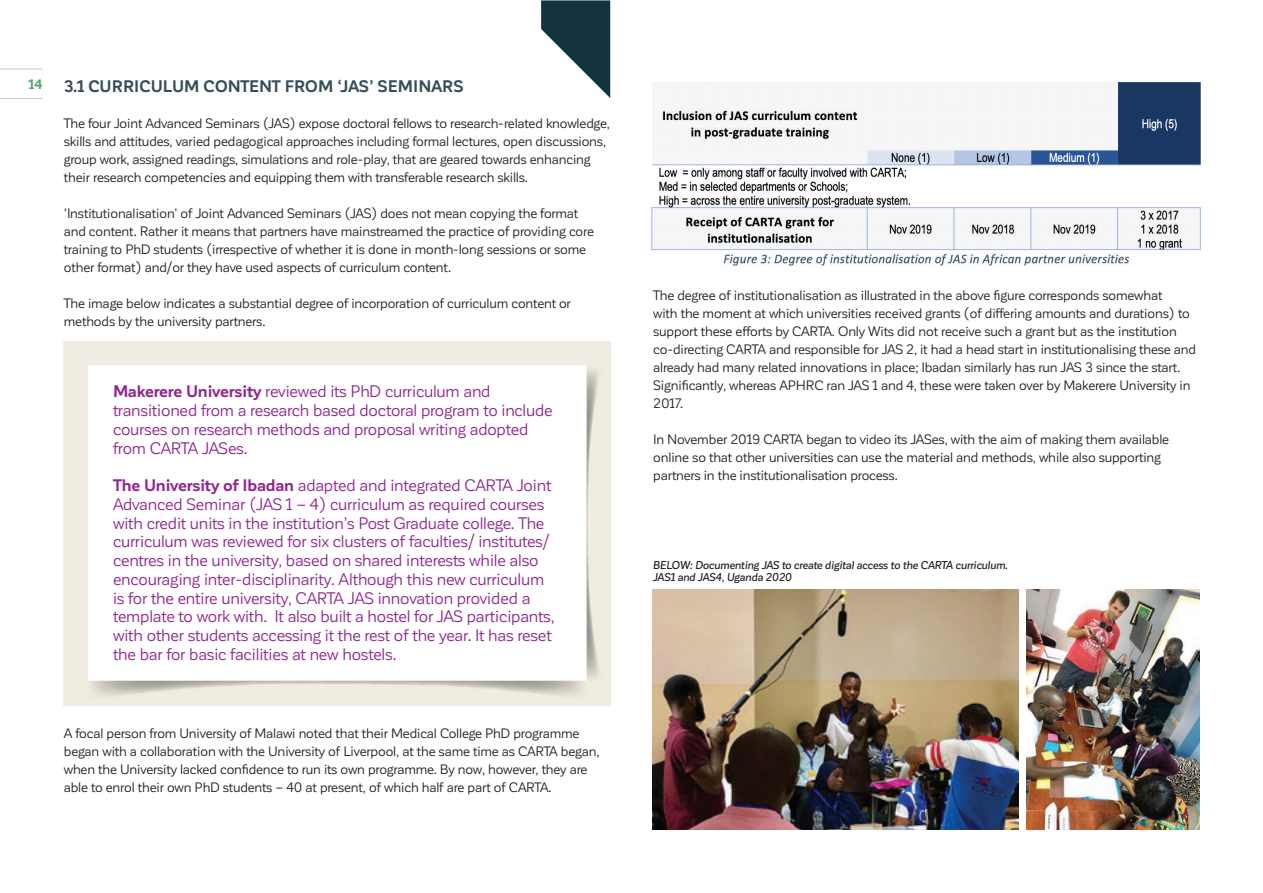
<style>
.page{position:relative;width:1263px;height:893px;background:#fff}
.page>*{position:absolute;margin:0;border:0;box-sizing:border-box;transform-origin:0 0}
.t1{font:16.5px/18.8px "Corporative Sans";letter-spacing:-.01em;color:#90268f}
.t2{font:700 16.5px "Corporative Sans";letter-spacing:.005em;color:#364d59}
.t3{font:13.5px/18px "Corporative Sans";letter-spacing:-.01em;color:#231f20}
.t4{font:700 13.5px "Corporative Sans";color:#53a174}
.t5{font:italic 500 11.25px/12px "Corporative Sans";letter-spacing:-.01em;color:#231f20}
.s1{font-weight:700}
</style>
<div class="page">
<hr style="left:0;top:69px;width:43px;height:1px;background:#b4d3bf">
<hr style="left:0;top:98px;width:43px;height:1px;background:#b4d3bf">
<img style="left:64px;top:342px;width:546px;height:363px">
<img style="left:651px;top:82px;width:550px;height:184px">
<svg style="left:541px;top:0;width:69px;height:98px"></svg>
<img style="left:653px;top:590px;width:365px;height:239px">
<img style="left:1027px;top:590px;width:172px;height:239px">
<p class="t4" style="left:28px;top:77px;width:16px">14</p>
<p class="t2" style="left:64px;top:77px;width:401px">3.1 CURRICULUM CONTENT FROM ‘JAS’ SEMINARS</p>
<p class="t3" style="left:64px;top:114px;width:547px">The four Joint Advanced Seminars (JAS) expose doctoral fellows to research-related knowledge, skills and attitudes, varied pedagogical approaches including formal lectures, open discussions, group work, assigned readings, simulations and role-play, that are geared towards enhancing their research competencies and equipping them with transferable research skills.</p>
<p class="t3" style="left:64px;top:204px;width:532px">‘Institutionalisation’ of Joint Advanced Seminars (JAS) does not mean copying the format and content. Rather it means that partners have mainstreamed the practice of providing core training to PhD students (irrespective of whether it is done in month-long sessions or some other format) and/or they have used aspects of curriculum content.</p>
<p class="t3" style="left:64px;top:294px;width:509px">The image below indicates a substantial degree of incorporation of curriculum content or methods by the university partners.</p>
<p class="t1" style="left:113px;top:382px;width:441px"><span class="s1">Makerere University</span> reviewed its PhD curriculum and transitioned from a research based doctoral program to include courses on research methods and proposal writing adopted from CARTA JASes.</p>
<p class="t1" style="left:113px;top:476px;width:443px"><span class="s1">The University of Ibadan</span> adapted and integrated CARTA Joint Advanced Seminar (JAS 1 – 4) curriculum as required courses with credit units in the institution’s Post Graduate college. The curriculum was reviewed for six clusters of faculties/ institutes/ centres in the university, based on shared interests while also encouraging inter-disciplinarity. Although this new curriculum is for the entire university, CARTA JAS innovation provided a template to work with. It also built a hostel for JAS participants, with other students accessing it the rest of the year. It has reset the bar for basic facilities at new hostels.</p>
<p class="t3" style="left:64px;top:724px;width:537px">A focal person from University of Malawi noted that their Medical College PhD programme began with a collaboration with the University of Liverpool, at the same time as CARTA began, when the University lacked confidence to run its own programme. By now, however, they are able to enrol their own PhD students – 40 at present, of which half are part of CARTA.</p>
<p class="t3" style="left:653px;top:287px;width:544px">The degree of institutionalisation as illustrated in the above figure corresponds somewhat<br>with the moment at which universities received grants (of differing amounts and durations) to support these efforts by CARTA. Only Wits did not receive such a grant but as the institution co-directing CARTA and responsible for JAS 2, it had a head start in institutionalising these and already had many related innovations in place; Ibadan similarly has run JAS 3 since the start.<br>Significantly, whereas APHRC ran JAS 1 and 4, these were taken over by Makerere University in 2017.</p>
<p class="t3" style="left:653px;top:431px;width:517px">In November 2019 CARTA began to video its JASes, with the aim of making them available online so that other universities can use the material and methods, while also supporting partners in the institutionalisation process.</p>
<p class="t5" style="left:653px;top:559px;width:357px">BELOW: Documenting JAS to create digital access to the CARTA curriculum.<br>JAS1 and JAS4, Uganda 2020</p>
</div>
